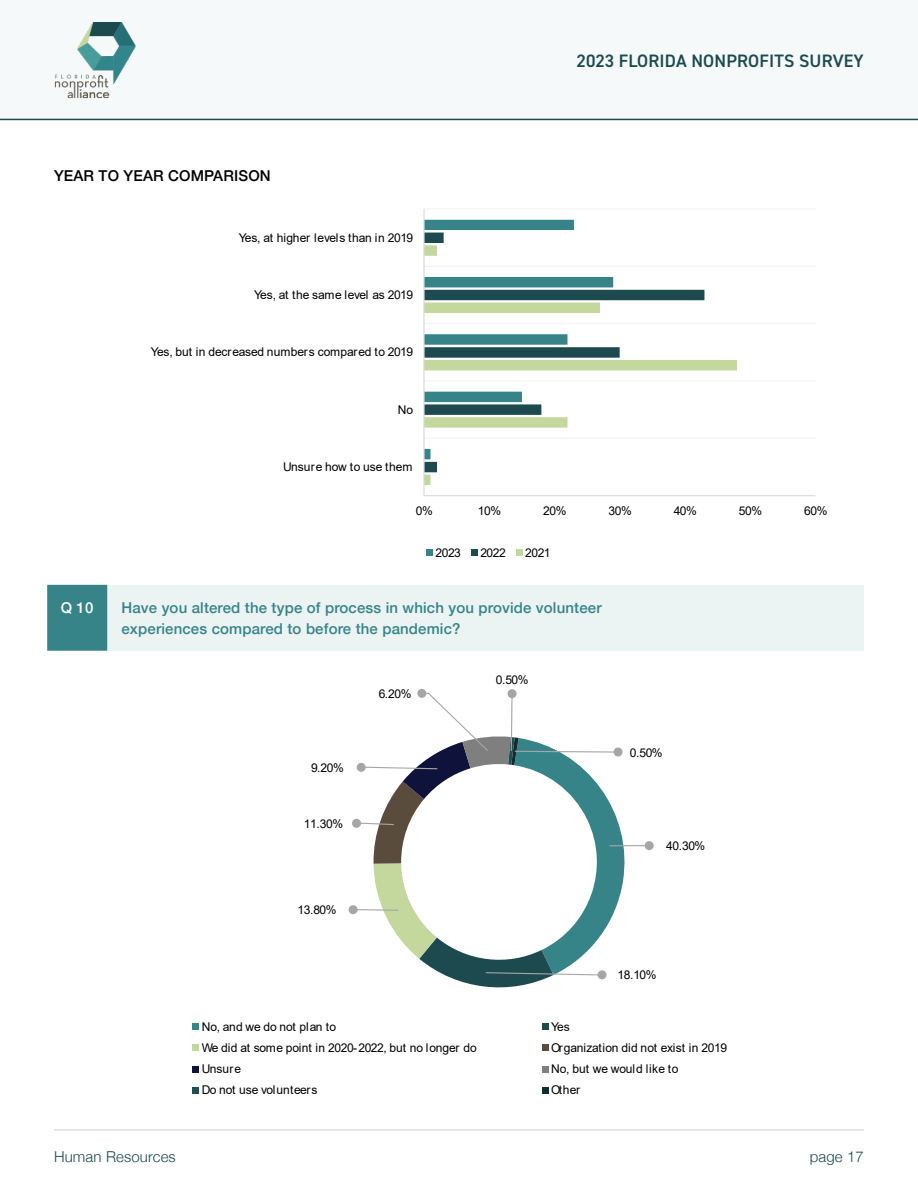
<style>
.page{position:relative;width:918px;height:1188px;background:#fff}
.page>*{position:absolute;margin:0;border:0;box-sizing:border-box;transform-origin:0 0}
.t1{font:600 18px "DIN2014";letter-spacing:.01em;color:#1c4a4f}
.t2{font:500 15px/21px "Helvetica Neue";letter-spacing:.01em;color:#368488}
.t3{font:300 15px "Helvetica Neue";letter-spacing:.01em;color:#1c4a4f}
.Comparison{font:500 15px "Helvetica Neue";letter-spacing:.01em;color:#000}
.t4{font:500 15px "Helvetica Neue";color:#fff}
.t5{font:12px "Arial";letter-spacing:-.02em;color:#000}
.t6{font:12px "Arial";letter-spacing:.005em;color:#000}
</style>
<div class="page">
<div style="left:0;top:0;width:918px;height:119px;background:#f5f9f9"></div>
<hr style="left:0;top:119px;width:918px;height:1px;background:#1c4a4f">
<img style="left:54px;top:22px;width:82px;height:77px">
<hr style="left:54px;top:1130px;width:810px;height:1px;background:#e6e6e6">
<div style="left:47px;top:585px;width:817px;height:66px;background:#ebf3f3"></div>
<div style="left:47px;top:585px;width:60px;height:66px;background:#368488"></div>
<hr style="left:424px;top:208px;width:391px;height:2px;background:#f2f2f2">
<hr style="left:424px;top:266px;width:391px;height:1px;background:#f2f2f2">
<hr style="left:424px;top:323px;width:391px;height:1px;background:#f2f2f2">
<hr style="left:424px;top:380px;width:391px;height:2px;background:#f2f2f2">
<hr style="left:424px;top:438px;width:391px;height:1px;background:#f2f2f2">
<svg style="left:425px;top:220px;width:149px;height:13px;fill:#368488"></svg>
<svg style="left:425px;top:245px;width:312px;height:240px"></svg>
<hr style="left:424px;top:495px;width:391px;height:1px;background:#d9d9d9">
<hr style="left:423px;top:209px;width:2px;height:287px;background:#d9d9d9">
<div style="left:426px;top:549px;width:7px;height:7px;background:#368488"></div>
<div style="left:471px;top:549px;width:7px;height:7px;background:#1c4a4f"></div>
<div style="left:516px;top:549px;width:6px;height:7px;background:#c4d79d"></div>
<div style="left:645px;top:841px;width:9px;height:9px;background:#a6a6a6;border-radius:50%"></div>
<div style="left:349px;top:905px;width:9px;height:9px;background:#a6a6a6;border-radius:50%"></div>
<div style="left:417px;top:689px;width:9px;height:9px;background:#a6a6a6;border-radius:50%"></div>
<div style="left:508px;top:689px;width:9px;height:9px;background:#a6a6a6;border-radius:50%"></div>
<svg style="left:352px;top:692px;width:298px;height:296px"></svg>
<div style="left:614px;top:748px;width:9px;height:9px;background:#a6a6a6;border-radius:50%"></div>
<div style="left:192px;top:1023px;width:7px;height:7px;background:#368488"></div>
<div style="left:542px;top:1023px;width:6px;height:7px;background:#1c4a4f"></div>
<div style="left:192px;top:1045px;width:7px;height:6px;background:#c4d79d"></div>
<svg style="left:542px;top:1045px;width:6px;height:6px"></svg>
<div style="left:192px;top:1066px;width:7px;height:6px;background:#0f133b"></div>
<svg style="left:542px;top:1066px;width:6px;height:6px"></svg>
<div style="left:192px;top:1087px;width:7px;height:7px;background:#204f52"></div>
<div style="left:542px;top:1087px;width:6px;height:7px;background:#112c2f"></div>
<p class="Comparison" style="left:54px;top:164px;width:218px">YEAR TO YEAR COMPARISON</p>
<p class="t5" style="left:239px;top:229px;width:176px">Yes, at higher levels than in 2019</p>
<p class="t5" style="left:254px;top:287px;width:161px">Yes, at the same level as 2019</p>
<p class="t5" style="left:151px;top:344px;width:264px">Yes, but in decreased numbers compared to 2019</p>
<p class="t5" style="left:398px;top:401px;width:17px">No</p>
<p class="t5" style="left:283px;top:459px;width:131px">Unsure how to use them</p>
<h1 class="t1" style="left:577px;top:49px;width:289px">2023 FLORIDA NONPROFITS SURVEY</h1>
<p class="t5" style="left:416px;top:503px;width:19px">0%</p>
<p class="t5" style="left:478px;top:503px;width:25px">10%</p>
<p class="t5" style="left:543px;top:503px;width:25px">20%</p>
<p class="t5" style="left:608px;top:503px;width:25px">30%</p>
<p class="t5" style="left:674px;top:503px;width:25px">40%</p>
<p class="t5" style="left:739px;top:503px;width:25px">50%</p>
<p class="t5" style="left:804px;top:503px;width:25px">60%</p>
<p class="t5" style="left:435px;top:544px;width:27px">2023</p>
<p class="t5" style="left:480px;top:544px;width:27px">2022</p>
<p class="t5" style="left:525px;top:544px;width:27px">2021</p>
<p class="t4" style="left:61px;top:596px;width:34px">Q 10</p>
<p class="t2" style="left:122px;top:596px;width:482px">Have you altered the type of process in which you provide volunteer experiences compared to before the pandemic?</p>
<p class="t5" style="left:311px;top:759px;width:34px">9.20%</p>
<p class="t5" style="left:304px;top:815px;width:41px">11.30%</p>
<p class="t5" style="left:298px;top:902px;width:41px">13.80%</p>
<p class="t5" style="left:379px;top:685px;width:34px">6.20%</p>
<p class="t5" style="left:496px;top:672px;width:34px">0.50%</p>
<p class="t5" style="left:630px;top:744px;width:34px">0.50%</p>
<p class="t5" style="left:666px;top:838px;width:41px">40.30%</p>
<p class="t5" style="left:618px;top:967px;width:41px">18.10%</p>
<p class="t5" style="left:202px;top:1018px;width:136px">No, and we do not plan to</p>
<p class="t5" style="left:551px;top:1018px;width:20px">Yes</p>
<p class="t5" style="left:202px;top:1039px;width:277px">We did at some point in 2020-2022, but no longer do</p>
<p class="t5" style="left:551px;top:1039px;width:177px">Organization did not exist in 2019</p>
<p class="t5" style="left:202px;top:1061px;width:41px">Unsure</p>
<p class="t6" style="left:551px;top:1061px;width:129px">No, but we would like to</p>
<p class="t5" style="left:202px;top:1082px;width:117px">Do not use volunteers</p>
<p class="t5" style="left:551px;top:1082px;width:30px">Other</p>
<p class="t3" style="left:54px;top:1145px;width:123px">Human Resources</p>
<p class="t3" style="left:810px;top:1145px;width:56px">page 17</p>
</div>
